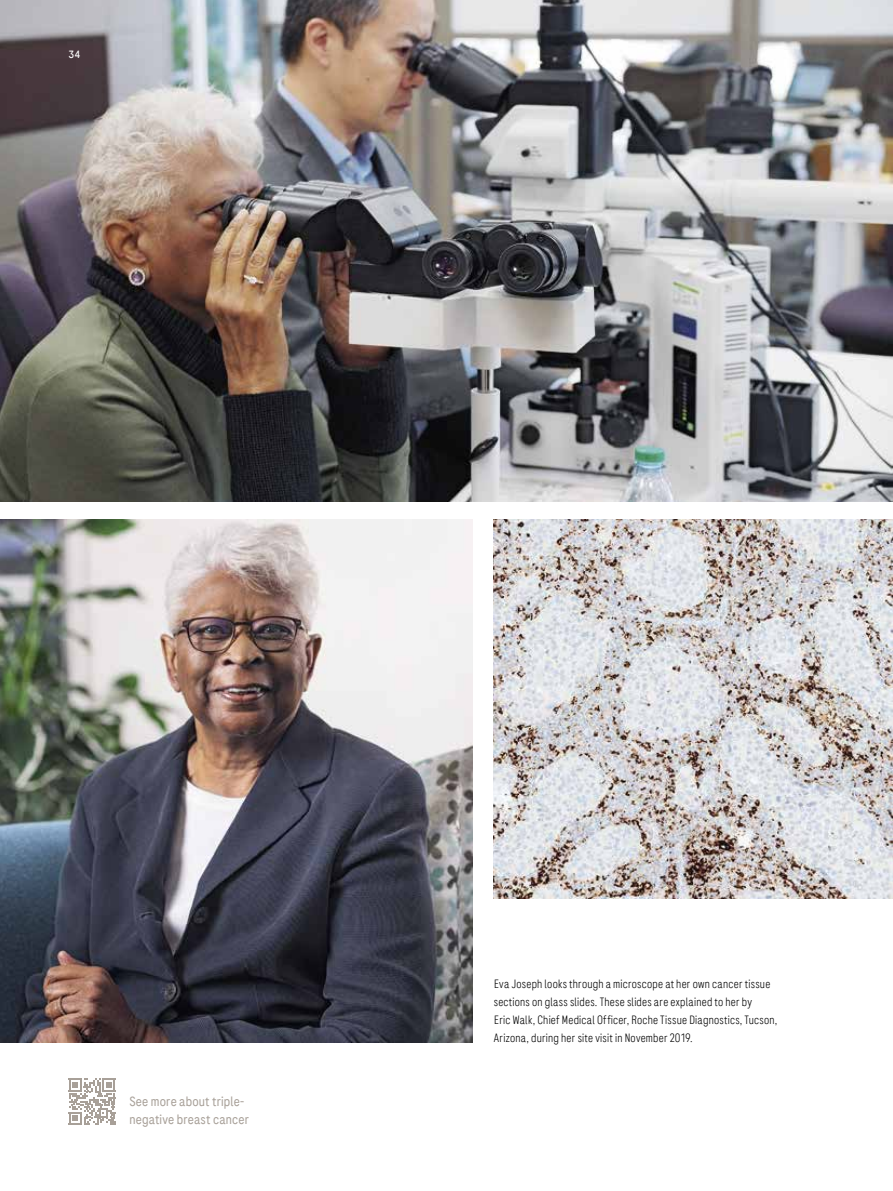
<style>
.page{position:relative;width:893px;height:1191px;background:#fff}
.page>*{position:absolute;margin:0;border:0;box-sizing:border-box;transform-origin:0 0}
.Copy___Sans_light_9p{font:13.5px/18px "Roche Sans Condensed";letter-spacing:.01em;color:#a8a098}
.Copy___Sans_light_9p-2{font:300 12px/18px "Roche Sans Condensed";letter-spacing:.015em;color:#000}
.t1{font:10.5px "Roche Sans";color:#fff}
</style>
<div class="page">
<img style="left:0;top:0;width:893px;height:502px">
<img style="left:0;top:520px;width:472px;height:522px">
<img style="left:493px;top:520px;width:400px;height:378px">
<svg style="left:69px;top:1078px;width:46px;height:46px"></svg>
<p class="t1" style="left:68px;top:48px;width:13px">34</p>
<p class="Copy___Sans_light_9p" style="left:129px;top:1091px;width:121px">See more about triple&shy;negative breast cancer</p>
<p class="Copy___Sans_light_9p-2" style="left:494px;top:974px;width:285px">Eva Joseph looks through a microscope at her own cancer tissue sections on glass slides. These slides are explained to her by<br>Eric Walk, Chief Medical Officer, Roche Tissue Diagnostics, Tucson, Arizona, during her site visit in November 2019.</p>
</div>
